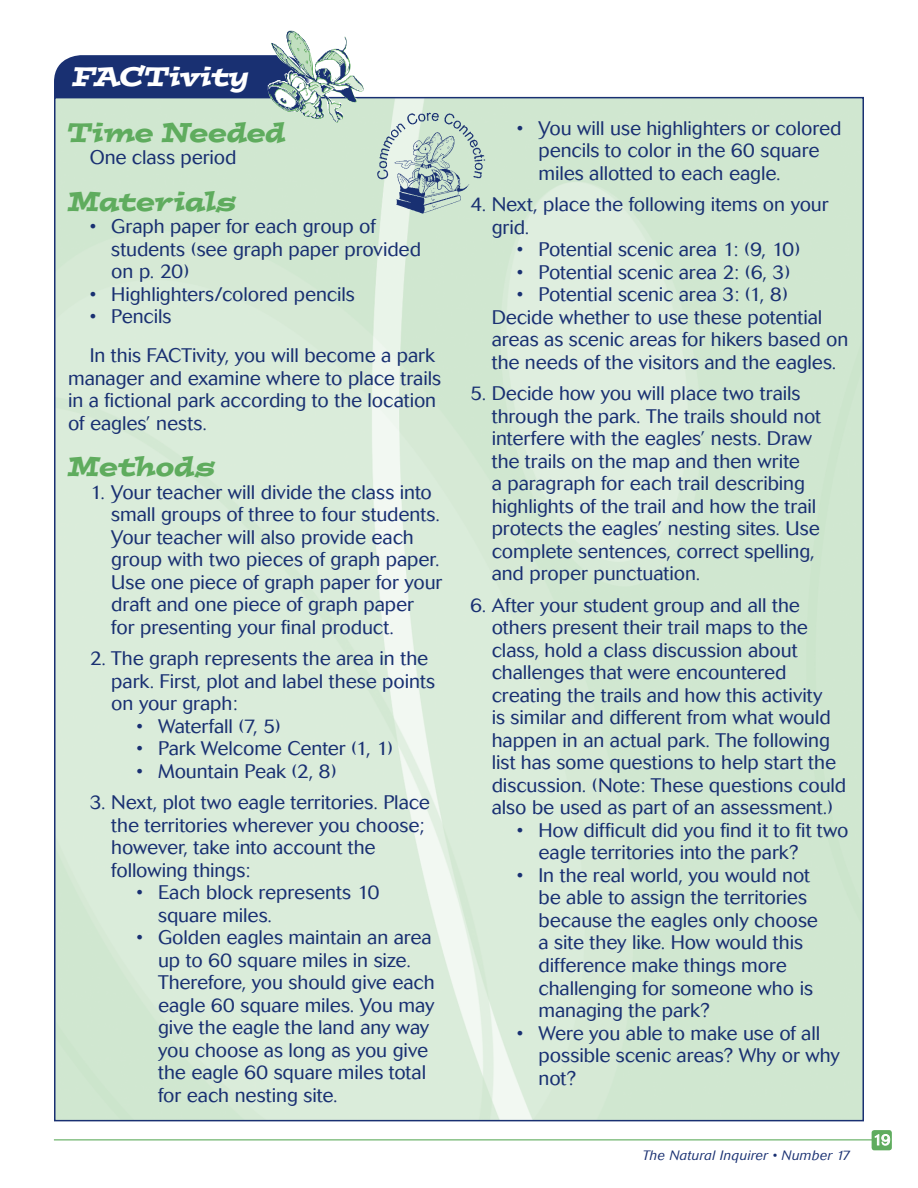
<style>
.page{position:relative;width:918px;height:1188px;background:#fff}
.page>*{position:absolute;margin:0;border:0;box-sizing:border-box;transform-origin:0 0}
.t1{font:italic 27px "Postino";letter-spacing:-.005em;color:#5fac5e}
.t2{font:italic 27px "Postino";letter-spacing:-.005em;color:#fff}
.t3{font:300 19.5px/22.5px "Cosmos";letter-spacing:-.005em;color:#193072}
.t4{font:300 15px "Cosmos";color:#fff}
.t5{font:italic 300 13.5px "Cosmos";letter-spacing:.025em;color:#193072}
</style>
<div class="page">
<hr style="left:54px;top:1139px;width:827px;height:1px;background:#5fac5e">
<div style="left:872px;top:1130px;width:20px;height:20px;background:#5fac5e;border-radius:3px"></div>
<svg style="left:874px;top:1134px;width:16px;height:12px"></svg>
<div style="left:54px;top:55px;width:253px;height:73px;background:#193072;border-radius:27px"></div>
<img style="left:57px;top:100px;width:804px;height:1018px">
<img style="left:268px;top:30px;width:97px;height:93px">
<img style="left:286px;top:31px;width:62px;height:28px">
<img style="left:374px;top:110px;width:114px;height:103px">
<h1 class="t2" style="left:73px;top:59px;width:178px">FACTivity</h1>
<h1 class="t1" style="left:68px;top:114px;width:219px">Time Needed</h1>
<p class="t3" style="left:90px;top:146px;width:148px">One class period</p>
<h1 class="t1" style="left:68px;top:183px;width:170px">Materials</h1>
<p class="t3" style="left:111px;top:215px;width:311px;text-indent:-22px">• Graph paper for each group of students (see graph paper provided on p. 20)</p>
<p class="t3" style="left:90px;top:283px;width:267px">• Highlighters/colored pencils</p>
<p class="t3" style="left:90px;top:297px;width:347px;line-height:39px">• Pencils<br>In this FACTivity, you will become a park</p>
<p class="t3" style="left:68px;top:367px;width:374px">manager and examine where to place trails in a fictional park according to the location of eagles’ nests.</p>
<h1 class="t1" style="left:68px;top:448px;width:149px">Methods</h1>
<p class="t3" style="left:111px;top:481px;width:333px;text-indent:-22px">1. Your teacher will divide the class into small groups of three to four students.<br>Your teacher will also provide each group with two pieces of graph paper.<br>Use one piece of graph paper for your draft and one piece of graph paper<br>for presenting your final product.</p>
<p class="t3" style="left:111px;top:647px;width:325px;text-indent:-22px">2. The graph represents the area in the park. First, plot and label these points on your graph:</p>
<p class="t3" style="left:136px;top:715px;width:146px">• Waterfall (7, 5)</p>
<p class="t3" style="left:136px;top:737px;width:258px">• Park Welcome Center (1, 1)</p>
<p class="t3" style="left:136px;top:760px;width:202px">• Mountain Peak (2, 8)</p>
<p class="t3" style="left:111px;top:791px;width:320px;text-indent:-22px">3. Next, plot two eagle territories. Place the territories wherever you choose; however, take into account the following things:</p>
<p class="t3" style="left:158px;top:881px;width:223px;text-indent:-22px">• Each block represents 10 square miles.</p>
<p class="t3" style="left:158px;top:926px;width:278px;text-indent:-22px">• Golden eagles maintain an area up to 60 square miles in size.<br>Therefore, you should give each eagle 60 square miles. You may give the eagle the land any way you choose as long as you give the eagle 60 square miles total for each nesting site.</p>
<p class="t3" style="left:539px;top:117px;width:304px;text-indent:-22px">• You will use highlighters or colored pencils to color in the 60 square miles allotted to each eagle.</p>
<p class="t3" style="left:492px;top:194px;width:338px;text-indent:-22px">4. Next, place the following items on your grid.</p>
<p class="t3" style="left:517px;top:239px;width:285px">• Potential scenic area 1: (9, 10)</p>
<p class="t3" style="left:517px;top:261px;width:275px">• Potential scenic area 2: (6, 3)</p>
<p class="t3" style="left:492px;top:284px;width:358px;text-indent:25px">• Potential scenic area 3: (1, 8)<br>Decide whether to use these potential areas as scenic areas for hikers based on the needs of the visitors and the eagles.</p>
<p class="t3" style="left:492px;top:383px;width:331px;text-indent:-22px">5. Decide how you will place two trails through the park. The trails should not interfere with the eagles’ nests. Draw the trails on the map and then write<br>a paragraph for each trail describing highlights of the trail and how the trail protects the eagles’ nesting sites. Use complete sentences, correct spelling, and proper punctuation.</p>
<p class="t3" style="left:492px;top:594px;width:356px;text-indent:-22px">6. After your student group and all the others present their trail maps to the class, hold a class discussion about challenges that were encountered creating the trails and how this activity<br>is similar and different from what would happen in an actual park. The following list has some questions to help start the discussion. (Note: These questions could also be used as part of an assessment.)</p>
<p class="t3" style="left:539px;top:819px;width:311px;text-indent:-22px">• How difficult did you find it to fit two eagle territories into the park?</p>
<p class="t3" style="left:539px;top:864px;width:281px;text-indent:-22px">• In the real world, you would not be able to assign the territories because the eagles only choose a site they like. How would this difference make things more challenging for someone who is managing the park?</p>
<p class="t3" style="left:539px;top:1022px;width:303px;text-indent:-22px">• Were you able to make use of all possible scenic areas? Why or why not?</p>
<p class="t5" style="left:643px;top:1147px;width:209px">The Natural Inquirer • Number 17</p>
<p class="t4" style="left:873px;top:1131px;width:19px">19</p>
</div>
